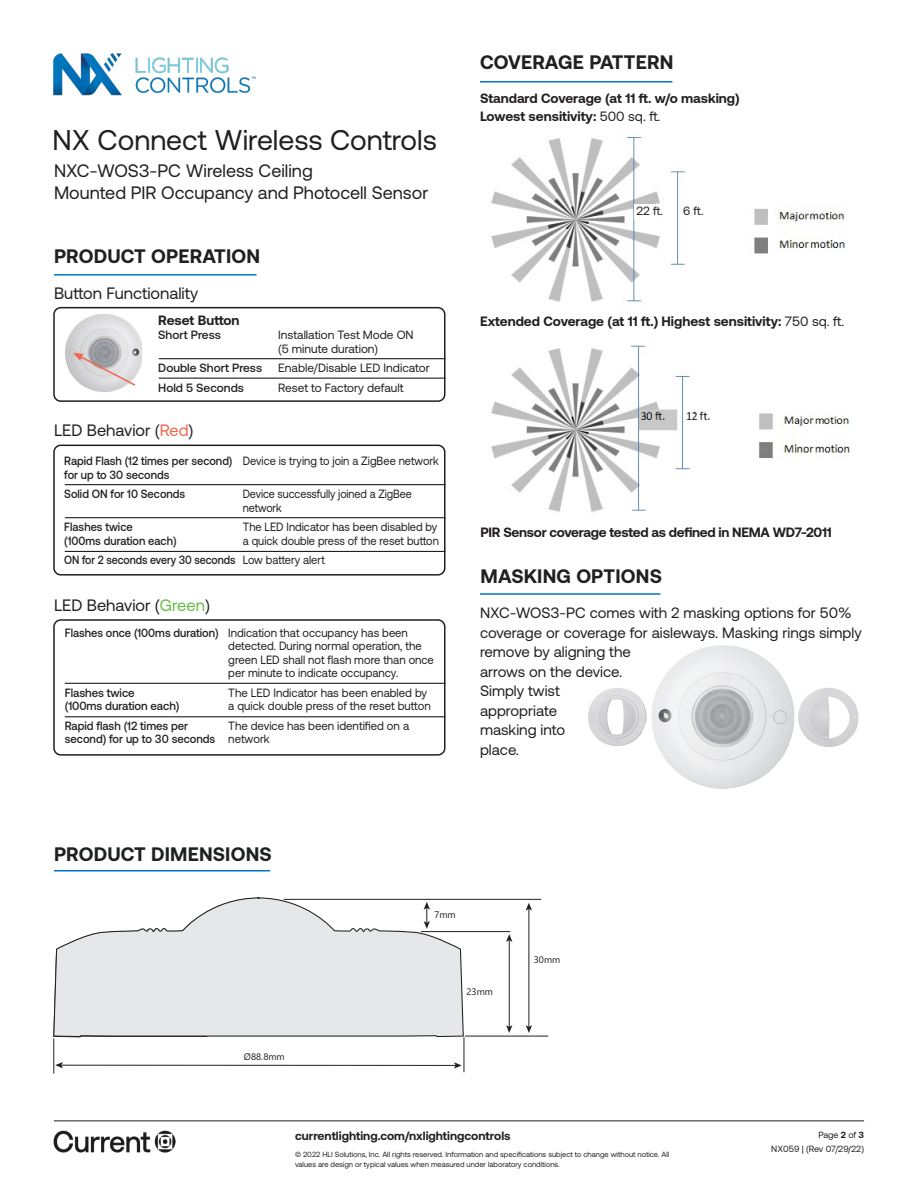
<style>
.page{position:relative;width:918px;height:1188px;background:#fff}
.page>*{position:absolute;margin:0;border:0;box-sizing:border-box;transform-origin:0 0}
.t1{font:28.5px "Aeonik";color:#231f20}
.t2{font:700 19.5px "Aeonik";letter-spacing:.01em;color:#1e2120}
.t3{font:18px "Aeonik";color:#231f20}
.Body_Copy{font:16.5px "Aeonik";color:#231f20}
.Body_Copy-2{font:15px/19.5px "Aeonik";color:#231f20}
.Body_Copy-3{font:700 13.5px/18px "Aeonik";color:#231f20}
.Body_Copy-4{font:700 13.5px "Aeonik";letter-spacing:-.02em;color:#231f20}
.Body_Copy-5{font:12px/13.5px "Aeonik";color:#231f20;scale:.94 1}
.Body_Copy-6{font:12px "Aeonik";color:#231f20;scale:.92 1}
.Body_Copy-7{font:12px/13.5px "Aeonik";color:#231f20;scale:.95 1}
.Body_Copy-8{font:12px/13.5px "Aeonik";color:#231f20}
.Body_Copy-9{font:500 12px "Aeonik";color:#231f20;scale:.92 1}
.Body_Copy-10{font:500 12px "Aeonik";color:#231f20;scale:.88 1}
.web_address{font:700 12px "Aeonik";color:#1e2120}
.Body_Copy-11{font:500 12px "Aeonik";color:#231f20}
.Body_Copy-12{font:12px "Aeonik";color:#231f20;scale:.9 1}
.Body_Copy-13{font:500 12px "Aeonik";color:#231f20;scale:.95 1}
.Body_Copy-14{font:500 12px "Aeonik";color:#231f20;scale:.93 1}
.t4{font:9.45px "Segoe Pro";color:#231f20}
.boilerplate{font:9px "Aeonik";color:#231f20}
.web_address-2{font:7.5px/9.8px "Aeonik";color:#231f20}
.s1{color:#ef674e}
.s2{font-weight:500}
.s3{font-weight:400}
.s4{color:#68bc45}
.s5{font-weight:700}
</style>
<div class="page">
<svg style="left:53px;top:897px;width:411px;height:141px"></svg>
<hr style="left:61px;top:1065px;width:395px;height:1px;background:#231f20">
<svg style="left:55px;top:1062px;width:8px;height:6px"></svg>
<svg style="left:454px;top:1062px;width:8px;height:7px"></svg>
<hr style="left:509px;top:940px;width:1px;height:87px;background:#231f20">
<svg style="left:506px;top:1025px;width:6px;height:8px"></svg>
<svg style="left:506px;top:934px;width:6px;height:8px"></svg>
<svg style="left:424px;top:902px;width:6px;height:27px"></svg>
<hr style="left:528px;top:908px;width:1px;height:119px;background:#231f20">
<svg style="left:526px;top:1025px;width:6px;height:8px"></svg>
<svg style="left:526px;top:903px;width:6px;height:8px"></svg>
<hr style="left:464px;top:1037px;width:1px;height:35px;background:#231f20">
<hr style="left:53px;top:1039px;width:1px;height:35px;background:#231f20">
<hr style="left:421px;top:931px;width:89px;height:1px;background:#231f20">
<hr style="left:465px;top:1036px;width:83px;height:1px;background:#231f20">
<hr style="left:284px;top:899px;width:257px;height:1px;background:#231f20">
<hr style="left:54px;top:1120px;width:810px;height:1px;background:#231f20">
<img style="left:54px;top:1131px;width:121px;height:21px">
<div style="left:53px;top:307px;width:393px;height:95px;border:2px solid #231f20;border-radius:7px"></div>
<img style="left:65px;top:314px;width:77px;height:78px">
<svg style="left:73px;top:353px;width:64px;height:34px;background:#d0c9ca"></svg>
<hr style="left:159px;top:358px;width:287px;height:1px;background:#231f20">
<hr style="left:159px;top:378px;width:287px;height:1px;background:#231f20">
<div style="left:53px;top:445px;width:393px;height:131px;border:2px solid #231f20;border-radius:7px"></div>
<hr style="left:65px;top:484px;width:381px;height:1px;background:#231f20">
<hr style="left:65px;top:517px;width:381px;height:1px;background:#231f20">
<hr style="left:65px;top:551px;width:381px;height:1px;background:#231f20">
<div style="left:53px;top:619px;width:393px;height:137px;border:2px solid #231f20;border-radius:7px"></div>
<hr style="left:65px;top:683px;width:381px;height:1px;background:#231f20">
<hr style="left:65px;top:716px;width:381px;height:1px;background:#231f20">
<hr style="left:54px;top:274px;width:202px;height:2px;background:#0076c8">
<hr style="left:54px;top:870px;width:216px;height:2px;background:#0076c8">
<img style="left:491px;top:136px;width:359px;height:376px">
<div style="left:480px;top:316px;width:384px;height:21px;background:#fff"></div>
<div style="left:635px;top:204px;width:35px;height:15px;background:#fff"></div>
<div style="left:681px;top:204px;width:36px;height:15px;background:#fff"></div>
<hr style="left:480px;top:81px;width:192px;height:1px;background:#0076c8">
<img style="left:588px;top:688px;width:271px;height:59px">
<hr style="left:480px;top:593px;width:180px;height:2px;background:#0076c8">
<img style="left:53px;top:53px;width:203px;height:43px">
<img style="left:650px;top:645px;width:146px;height:144px">
<p class="t1" style="left:53px;top:125px;width:386px">NX Connect Wireless Controls</p>
<p class="t3" style="left:54px;top:161px;width:260px">NXC-WOS3-PC Wireless Ceiling</p>
<p class="t3" style="left:54px;top:182px;width:376px">Mounted PIR Occupancy and Photocell Sensor</p>
<p class="t2" style="left:54px;top:245px;width:208px">PRODUCT OPERATION</p>
<p class="Body_Copy" style="left:54px;top:284px;width:146px">Button Functionality</p>
<p class="Body_Copy-3" style="left:158px;top:312px;width:83px">Reset Button</p>
<p class="Body_Copy-11" style="left:158px;top:328px;width:64px">Short Press</p>
<p class="Body_Copy-8" style="left:278px;top:328px;width:137px">Installation Test Mode ON (5 minute duration)</p>
<p class="Body_Copy-11" style="left:158px;top:361px;width:105px">Double Short Press</p>
<p class="Body_Copy-8" style="left:278px;top:361px;width:153px">Enable/Disable LED Indicator</p>
<p class="Body_Copy-11" style="left:158px;top:381px;width:87px">Hold 5 Seconds</p>
<p class="Body_Copy-8" style="left:278px;top:381px;width:127px">Reset to Factory default</p>
<p class="Body_Copy" style="left:54px;top:421px;width:141px">LED Behavior (<span class="s1">Red</span>)</p>
<p class="Body_Copy-6" style="left:64px;top:454px;width:409px"><span class="s2">Rapid Flash (12 times per second)</span> Device is trying to join a ZigBee network</p>
<p class="Body_Copy-9" style="left:64px;top:468px;width:116px">for up to 30 seconds</p>
<p class="Body_Copy-9" style="left:64px;top:487px;width:133px">Solid ON for 10 Seconds</p>
<p class="Body_Copy-12" style="left:243px;top:487px;width:189px">Device successfully joined a ZigBee</p>
<p class="Body_Copy-12" style="left:243px;top:501px;width:45px">network</p>
<p class="Body_Copy-9" style="left:64px;top:520px;width:76px">Flashes twice</p>
<p class="Body_Copy-6" style="left:243px;top:520px;width:213px">The LED Indicator has been disabled by</p>
<p class="Body_Copy-9" style="left:64px;top:534px;width:124px">(100ms duration each)</p>
<p class="Body_Copy-6" style="left:243px;top:534px;width:215px">a quick double press of the reset button</p>
<p class="Body_Copy-10" style="left:64px;top:553px;width:298px">ON for 2 seconds every 30 seconds <span class="s3">Low battery alert</span></p>
<p class="Body_Copy" style="left:54px;top:596px;width:157px">LED Behavior (<span class="s4">Green</span>)</p>
<p class="Body_Copy-5" style="left:228px;top:626px;width:220px;text-indent:-164px"><span class="s2">Flashes once (100ms duration)</span> Indication that occupancy has been detected. During normal operation, the green LED shall not flash more than once per minute to indicate occupancy.</p>
<p class="Body_Copy-13" style="left:65px;top:686px;width:75px">Flashes twice</p>
<p class="Body_Copy-7" style="left:228px;top:686px;width:211px">The LED Indicator has been enabled by</p>
<p class="Body_Copy-13" style="left:65px;top:699px;width:122px">(100ms duration each)</p>
<p class="Body_Copy-7" style="left:228px;top:699px;width:215px">a quick double press of the reset button</p>
<p class="Body_Copy-14" style="left:65px;top:719px;width:134px">Rapid flash (12 times per</p>
<p class="Body_Copy-7" style="left:65px;top:719px;width:364px;text-indent:163px">The device has been identified on a <span class="s2">second) for up to 30 seconds</span> network</p>
<p class="t2" style="left:480px;top:51px;width:195px">COVERAGE PATTERN</p>
<p class="Body_Copy-3" style="left:480px;top:89px;width:261px">Standard Coverage (at 11 ft. w/o masking)<br>Lowest sensitivity: <span class="s3">500 sq. ft.</span></p>
<p class="Body_Copy-8" style="left:637px;top:204px;width:28px">22 ft.</p>
<p class="Body_Copy-8" style="left:683px;top:204px;width:22px">6 ft.</p>
<p class="Body_Copy-3" style="left:480px;top:312px;width:366px">Extended Coverage (at 11 ft.) Highest sensitivity: <span class="s3">750 sq. ft.</span></p>
<p class="Body_Copy-4" style="left:480px;top:524px;width:353px">PIR Sensor coverage tested as defined in NEMA WD7-2011</p>
<p class="t2" style="left:480px;top:565px;width:183px">MASKING OPTIONS</p>
<p class="Body_Copy-2" style="left:480px;top:603px;width:383px">NXC-WOS3-PC comes with 2 masking options for 50% coverage or coverage for aisleways. Masking rings simply remove by aligning the<br>arrows on the device.<br>Simply twist<br>appropriate<br>masking into<br>place.</p>
<p class="t2" style="left:54px;top:843px;width:219px">PRODUCT DIMENSIONS</p>
<p class="t4" style="left:244px;top:1050px;width:42px">Ø88.8mm</p>
<p class="t4" style="left:435px;top:908px;width:23px">7mm</p>
<p class="t4" style="left:466px;top:985px;width:28px">23mm</p>
<p class="t4" style="left:534px;top:953px;width:28px">30mm</p>
<p class="web_address" style="left:295px;top:1129px;width:217px">currentlighting.com/nxlightingcontrols</p>
<p class="web_address-2" style="left:295px;top:1149px;width:376px">© 2022 HLI Solutions, Inc. All rights reserved. Information and specifications subject to change without notice. All values are design or typical values when measured under laboratory conditions.</p>
<p class="boilerplate" style="left:818px;top:1130px;width:47px">Page <span class="s5">2</span> of <span class="s5">3</span></p>
<p class="boilerplate" style="left:771px;top:1144px;width:94px">NX059 | (Rev 07/29/22)</p>
</div>
